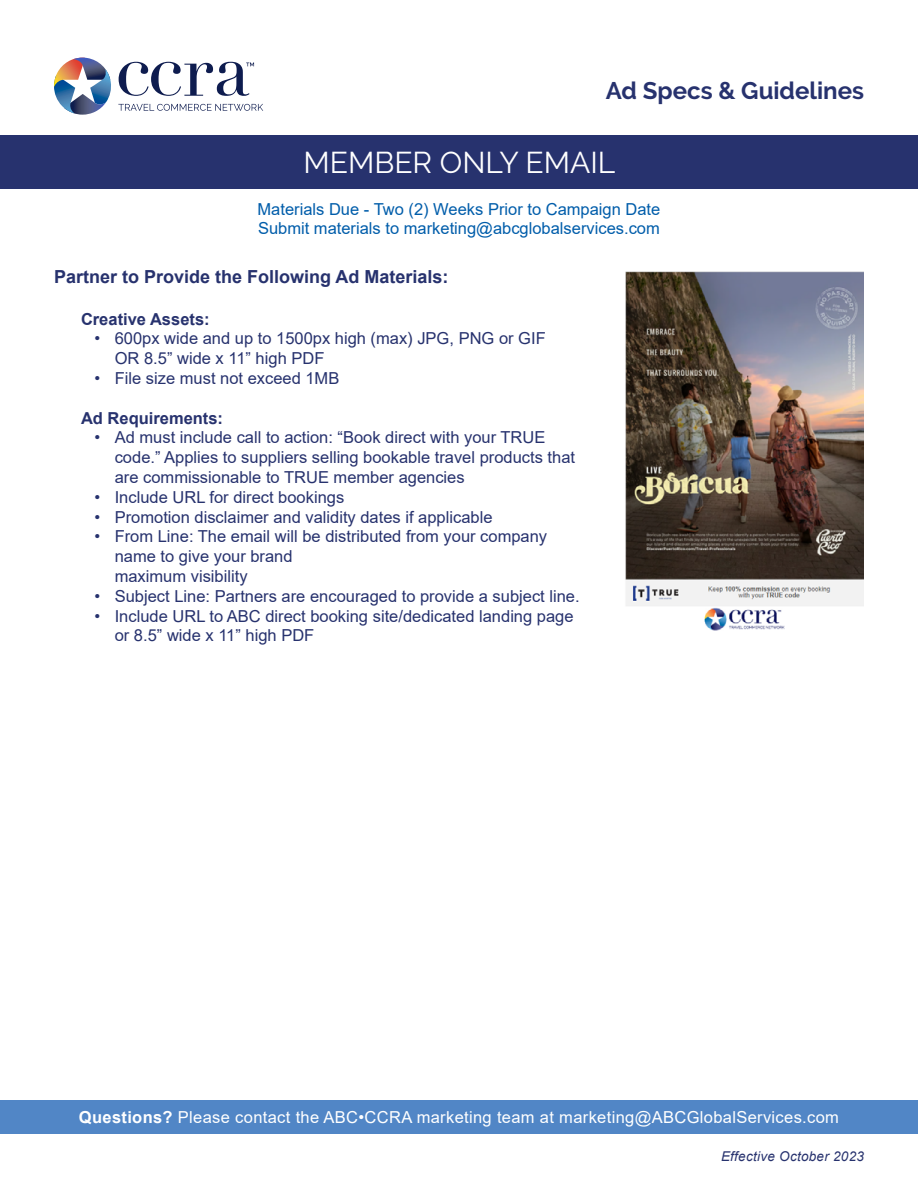
<style>
.page{position:relative;width:918px;height:1188px;background:#fff}
.page>*{position:absolute;margin:0;border:0;box-sizing:border-box;transform-origin:0 0}
.t1{font:30px "Raleway";color:#fff}
.t2{font:700 24px "Raleway";color:#27326e}
.t3{font:700 18px "Arial";color:#27326e}
.t4{font:16.5px/19.8px "Arial";color:#27326e}
.t5{font:16.5px/19.8px "Arial";color:#005daa}
.t6{font:16.5px "Arial";letter-spacing:.02em;color:#fff}
.t7{font:700 16.5px "Arial";color:#27326e}
.t8{font:italic 13.5px "Arial";letter-spacing:.02em;color:#27326e}
.s1{font-weight:700}
</style>
<div class="page">
<svg style="left:54px;top:58px;width:57px;height:57px"></svg>
<svg style="left:118px;top:104px;width:145px;height:7px"></svg>
<svg style="left:119px;top:62px;width:135px;height:34px"></svg>
<div style="left:0;top:135px;width:918px;height:54px;background:#27326e"></div>
<div style="left:0;top:1100px;width:918px;height:34px;background:#5186c6"></div>
<img style="left:625px;top:271px;width:239px;height:360px">
<h2 class="t2" style="left:606px;top:77px;width:260px">Ad Specs &amp; Guidelines</h2>
<h1 class="t1" style="left:303px;top:145px;width:313px">MEMBER ONLY EMAIL</h1>
<p class="t5" style="left:258px;top:199px;width:404px">Materials Due - Two (2) Weeks Prior to Campaign Date<br>Submit materials to marketing@abcglobalservices.com</p>
<p class="t3" style="left:54px;top:264px;width:396px">Partner to Provide the Following Ad Materials:</p>
<p class="t7" style="left:81px;top:307px;width:130px">Creative Assets:</p>
<p class="t4" style="left:115px;top:329px;width:433px;text-indent:-20px">• 600px wide and up to 1500px high (max) JPG, PNG or GIF<br>OR 8.5” wide x 11” high PDF</p>
<p class="t4" style="left:94px;top:368px;width:246px">• File size must not exceed 1MB</p>
<p class="t7" style="left:81px;top:406px;width:144px">Ad Requirements:</p>
<p class="t4" style="left:115px;top:428px;width:462px;text-indent:-20px">• Ad must include call to action: “Book direct with your TRUE code.” Applies to suppliers selling bookable travel products that are commissionable to TRUE member agencies</p>
<p class="t4" style="left:94px;top:487px;width:251px">• Include URL for direct bookings</p>
<p class="t4" style="left:94px;top:507px;width:400px">• Promotion disclaimer and validity dates if applicable</p>
<p class="t4" style="left:115px;top:527px;width:434px;text-indent:-20px">• From Line: The email will be distributed from your company name to give your brand<br>maximum visibility</p>
<p class="t4" style="left:94px;top:586px;width:487px">• Subject Line: Partners are encouraged to provide a subject line.</p>
<p class="t4" style="left:115px;top:606px;width:460px;text-indent:-20px">• Include URL to ABC direct booking site/dedicated landing page or 8.5” wide x 11” high PDF</p>
<p class="t6" style="left:79px;top:1106px;width:762px"><span class="s1">Questions?</span> Please contact the ABC•CCRA marketing team at marketing@ABCGlobalServices.com</p>
<p class="t8" style="left:721px;top:1148px;width:144px">Effective October 2023</p>
</div>
